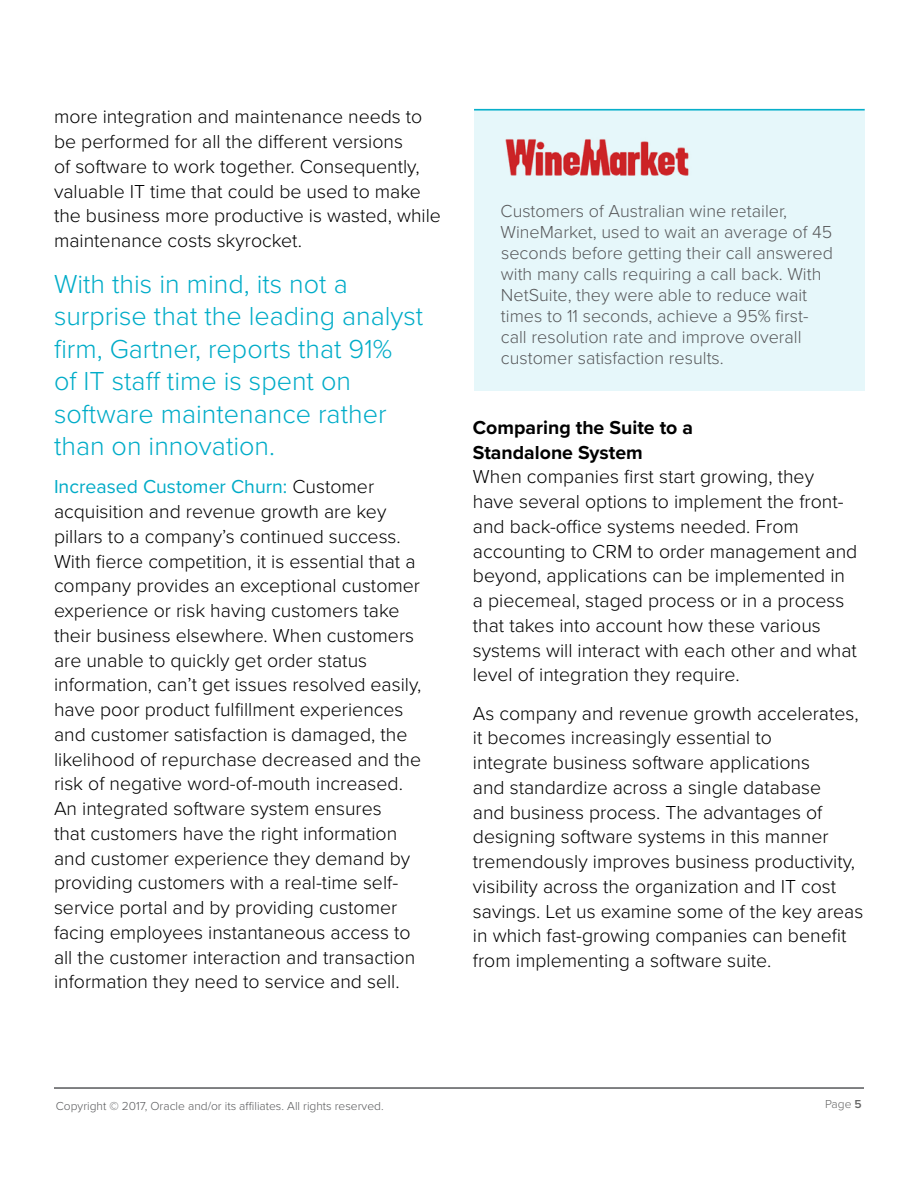
<style>
.page{position:relative;width:918px;height:1188px;background:#fff}
.page>*{position:absolute;margin:0;border:0;box-sizing:border-box;transform-origin:0 0}
.Body{font:300 27px/32.4px "Proxima Nova";color:#00acc8}
.main_body{font:300 19.5px/24.8px "Proxima Nova";color:#000}
.Body-2{font:300 18px/21px "Proxima Nova";color:#58595b}
.t1{font:300 12px "Proxima Nova";color:#58595b}
.t2{font:300 12px "Proxima Nova";color:#666}
.s1{font-weight:400;color:#00abc7}
.s2{font-weight:700}
.s3{font-weight:600}
</style>
<div class="page">
<hr style="left:54px;top:1087px;width:810px;height:2px;background:#58595b">
<div style="left:474px;top:108px;width:391px;height:283px;background:#e6f7fa"></div>
<hr style="left:474px;top:109px;width:391px;height:2px;background:#00adc9">
<img style="left:505px;top:139px;width:184px;height:37px">
<p class="main_body" style="left:54px;top:103px;width:389px">more integration and maintenance needs to be performed for all the different versions<br>of software to work together. Consequently, valuable IT time that could be used to make the business more productive is wasted, while maintenance costs skyrocket.</p>
<p class="Body" style="left:54px;top:266px;width:371px">With this in mind, its not a surprise that the leading analyst firm, Gartner, reports that 91%<br>of IT staff time is spent on software maintenance rather than on innovation.</p>
<p class="main_body" style="left:54px;top:473px;width:369px"><span class="s1">Increased Customer Churn:</span> Customer acquisition and revenue growth are key pillars to a company’s continued success.<br>With fierce competition, it is essential that a company provides an exceptional customer experience or risk having customers take their business elsewhere. When customers are unable to quickly get order status information, can’t get issues resolved easily, have poor product fulfillment experiences and customer satisfaction is damaged, the likelihood of repurchase decreased and the risk of negative word-of-mouth increased.<br>An integrated software system ensures<br>that customers have the right information and customer experience they demand by providing customers with a real-time self&shy;service portal and by providing customer facing employees instantaneous access to all the customer interaction and transaction information they need to service and sell.</p>
<p class="Body-2" style="left:500px;top:199px;width:334px">Customers of Australian wine retailer, WineMarket, used to wait an average of 45 seconds before getting their call answered with many calls requiring a call back. With NetSuite, they were able to reduce wait times to 11 seconds, achieve a 95% first&shy;call resolution rate and improve overall customer satisfaction results.</p>
<p class="main_body" style="left:473px;top:414px;width:386px"><span class="s2">Comparing the Suite to a<br>Standalone System<br></span>When companies first start growing, they have several options to implement the front&shy;and back-office systems needed. From accounting to CRM to order management and beyond, applications can be implemented in a piecemeal, staged process or in a process that takes into account how these various systems will interact with each other and what level of integration they require.</p>
<p class="main_body" style="left:473px;top:700px;width:392px">As company and revenue growth accelerates, it becomes increasingly essential to<br>integrate business software applications<br>and standardize across a single database<br>and business process. The advantages of designing software systems in this manner tremendously improves business productivity, visibility across the organization and IT cost savings. Let us examine some of the key areas in which fast-growing companies can benefit from implementing a software suite.</p>
<p class="t1" style="left:56px;top:1097px;width:329px">Copyright © 2017, Oracle and/or its affiliates. All rights reserved.</p>
<p class="t2" style="left:825px;top:1095px;width:38px">Page <span class="s3">5</span></p>
</div>
